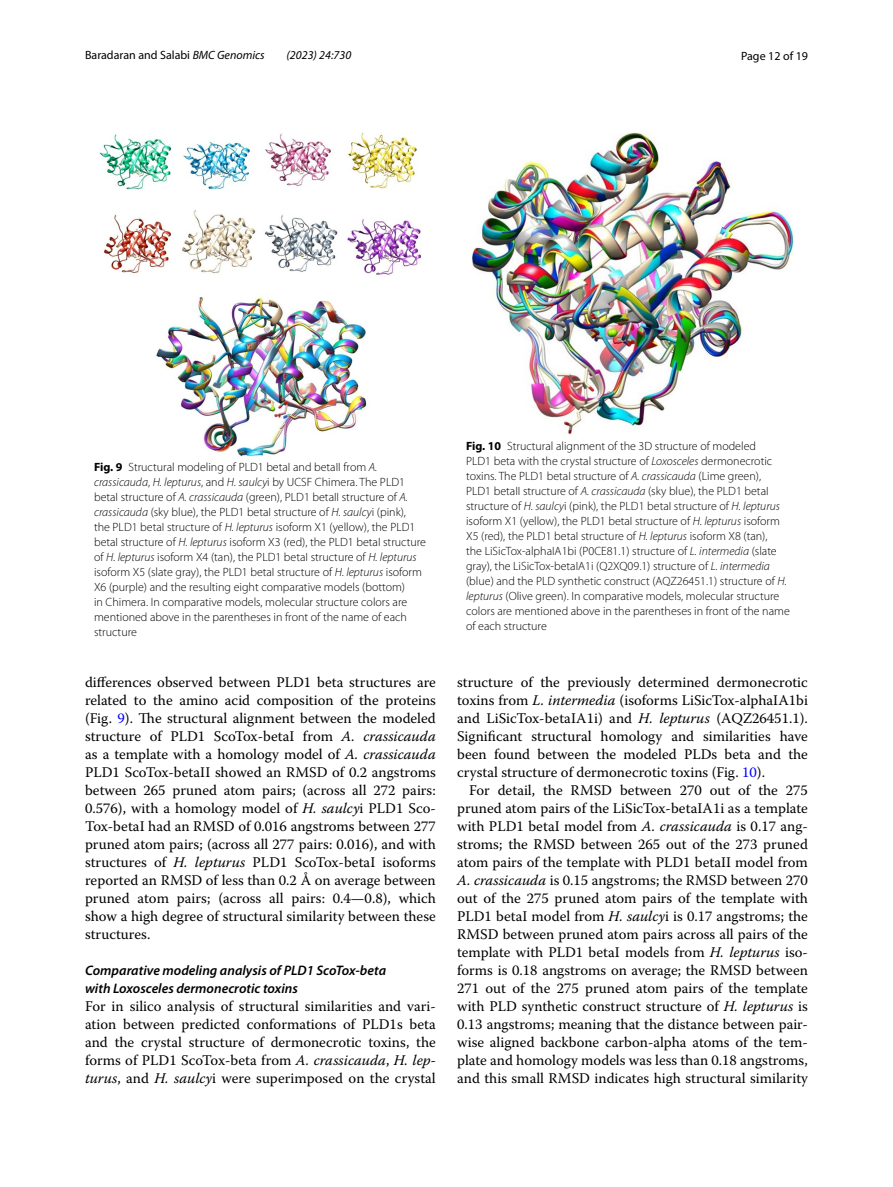
<style>
.page{position:relative;width:893px;height:1187px;background:#fff}
.page>*{position:absolute;margin:0;border:0;box-sizing:border-box;transform-origin:0 0}
.t1{font:14.7px/18px "Warnock Pro";color:#000;text-align:justify}
.t2{font:italic 600 13.8px/18px "Myriad Pro";color:#000}
.t3{font:300 12px/15px "Myriad Pro";color:#000}
.t4{font:12px "Myriad Pro";color:#000}
.t5{font:italic 12px "Myriad Pro";color:#000}
.s1{font-style:italic}
.s2{font-weight:700}
.s3{color:#00f}
</style>
<div class="page">
<img style="left:100px;top:133px;width:321px;height:323px">
<img style="left:472px;top:133px;width:321px;height:302px">
<p class="t4" style="left:85px;top:48px;width:181px">Baradaran and Salabi <span class="s1">BMC Genomics</span></p>
<p class="t5" style="left:287px;top:48px;width:66px">(2023) 24:730</p>
<p class="t4" style="left:741px;top:48px;width:68px">Page 12 of 19</p>
<p class="t3" style="left:94px;top:460px;width:333px"><span class="s2">Fig. 9</span> Structural modeling of PLD1 betaI and betaII from <span class="s1">A. crassicauda</span>, <span class="s1">H. lepturus</span>, and <span class="s1">H. saulcy</span>i by UCSF Chimera. The PLD1 betaI structure of <span class="s1">A. crassicauda</span> (green), PLD1 betaII structure of <span class="s1">A. crassicauda</span> (sky blue), the PLD1 betaI structure of <span class="s1">H. saulcy</span>i (pink),<br>the PLD1 betaI structure of <span class="s1">H. lepturus</span> isoform X1 (yellow), the PLD1 betaI structure of <span class="s1">H. lepturus</span> isoform X3 (red), the PLD1 betaI structure of <span class="s1">H. lepturus</span> isoform X4 (tan), the PLD1 betaI structure of <span class="s1">H. lepturus </span>isoform X5 (slate gray), the PLD1 betaI structure of <span class="s1">H. lepturus</span> isoform X6 (purple) and the resulting eight comparative models (bottom)<br>in Chimera. In comparative models, molecular structure colors are mentioned above in the parentheses in front of the name of each structure</p>
<p class="t1" style="left:85px;top:672px;width:352px">differences observed between PLD1 beta structures are related to the amino acid composition of the proteins (Fig. <span class="s3">9</span>). The structural alignment between the modeled structure of PLD1 ScoTox-betaI from <span class="s1">A. crassicauda </span>as a template with a homology model of <span class="s1">A. crassicauda </span>PLD1 ScoTox-betaII showed an RMSD of 0.2 angstroms between 265 pruned atom pairs; (across all 272 pairs:<br>0.576), with a homology model of <span class="s1">H. saulcy</span>i PLD1 Sco-Tox-betaI had an RMSD of 0.016 angstroms between 277 pruned atom pairs; (across all 277 pairs: 0.016), and with structures of <span class="s1">H. lepturus</span> PLD1 ScoTox-betaI isoforms reported an RMSD of less than 0.2 Å on average between pruned atom pairs; (across all pairs: 0.4—0.8), which show a high degree of structural similarity between these structures.</p>
<p class="t2" style="left:85px;top:960px;width:303px">Comparative modeling analysis of PLD1 ScoTox‑beta with Loxosceles dermonecrotic toxins</p>
<p class="t1" style="left:85px;top:996px;width:352px">For in silico analysis of structural similarities and vari&shy;ation between predicted conformations of PLD1s beta and the crystal structure of dermonecrotic toxins, the forms of PLD1 ScoTox-beta from <span class="s1">A. crassicauda</span>, <span class="s1">H. lep&shy;turus</span>, and <span class="s1">H. saulcy</span>i were superimposed on the crystal</p>
<p class="t3" style="left:466px;top:439px;width:325px"><span class="s2">Fig. 10</span> Structural alignment of the 3D structure of modeled<br>PLD1 beta with the crystal structure of <span class="s1">Loxosceles</span> dermonecrotic toxins. The PLD1 betaI structure of <span class="s1">A. crassicauda</span> (Lime green),<br>PLD1 betaII structure of <span class="s1">A. crassicauda</span> (sky blue), the PLD1 betaI structure of <span class="s1">H. saulcy</span>i (pink), the PLD1 betaI structure of <span class="s1">H. lepturus </span>isoform X1 (yellow), the PLD1 betaI structure of <span class="s1">H. lepturus</span> isoform X5 (red), the PLD1 betaI structure of <span class="s1">H. lepturus</span> isoform X8 (tan),<br>the LiSicTox-alphaIA1bi (P0CE81.1) structure of <span class="s1">L. intermedia</span> (slate gray), the LiSicTox-betaIA1i (Q2XQ09.1) structure of <span class="s1">L. intermedia </span>(blue) and the PLD synthetic construct (AQZ26451.1) structure of <span class="s1">H. lepturus</span> (Olive green). In comparative models, molecular structure colors are mentioned above in the parentheses in front of the name of each structure</p>
<p class="t1" style="left:457px;top:672px;width:352px">structure of the previously determined dermonecrotic toxins from <span class="s1">L. intermedia</span> (isoforms LiSicTox-alphaIA1bi and LiSicTox-betaIA1i) and <span class="s1">H. lepturus</span> (AQZ26451.1).<br>Significant structural homology and similarities have been found between the modeled PLDs beta and the crystal structure of dermonecrotic toxins (Fig. <span class="s3">10</span>).</p>
<p class="t1" style="left:457px;top:780px;width:352px;text-indent:12px">For detail, the RMSD between 270 out of the 275 pruned atom pairs of the LiSicTox-betaIA1i as a template with PLD1 betaI model from <span class="s1">A. crassicauda</span> is 0.17 ang&shy;stroms; the RMSD between 265 out of the 273 pruned atom pairs of the template with PLD1 betaII model from <span class="s1">A. crassicauda</span> is 0.15 angstroms; the RMSD between 270 out of the 275 pruned atom pairs of the template with PLD1 betaI model from <span class="s1">H. saulcy</span>i is 0.17 angstroms; the RMSD between pruned atom pairs across all pairs of the template with PLD1 betaI models from <span class="s1">H. lepturus</span> iso&shy;forms is 0.18 angstroms on average; the RMSD between 271 out of the 275 pruned atom pairs of the template with PLD synthetic construct structure of <span class="s1">H. lepturus</span> is 0.13 angstroms; meaning that the distance between pair&shy;wise aligned backbone carbon-alpha atoms of the tem&shy;plate and homology models was less than 0.18 angstroms, and this small RMSD indicates high structural similarity</p>
</div>
